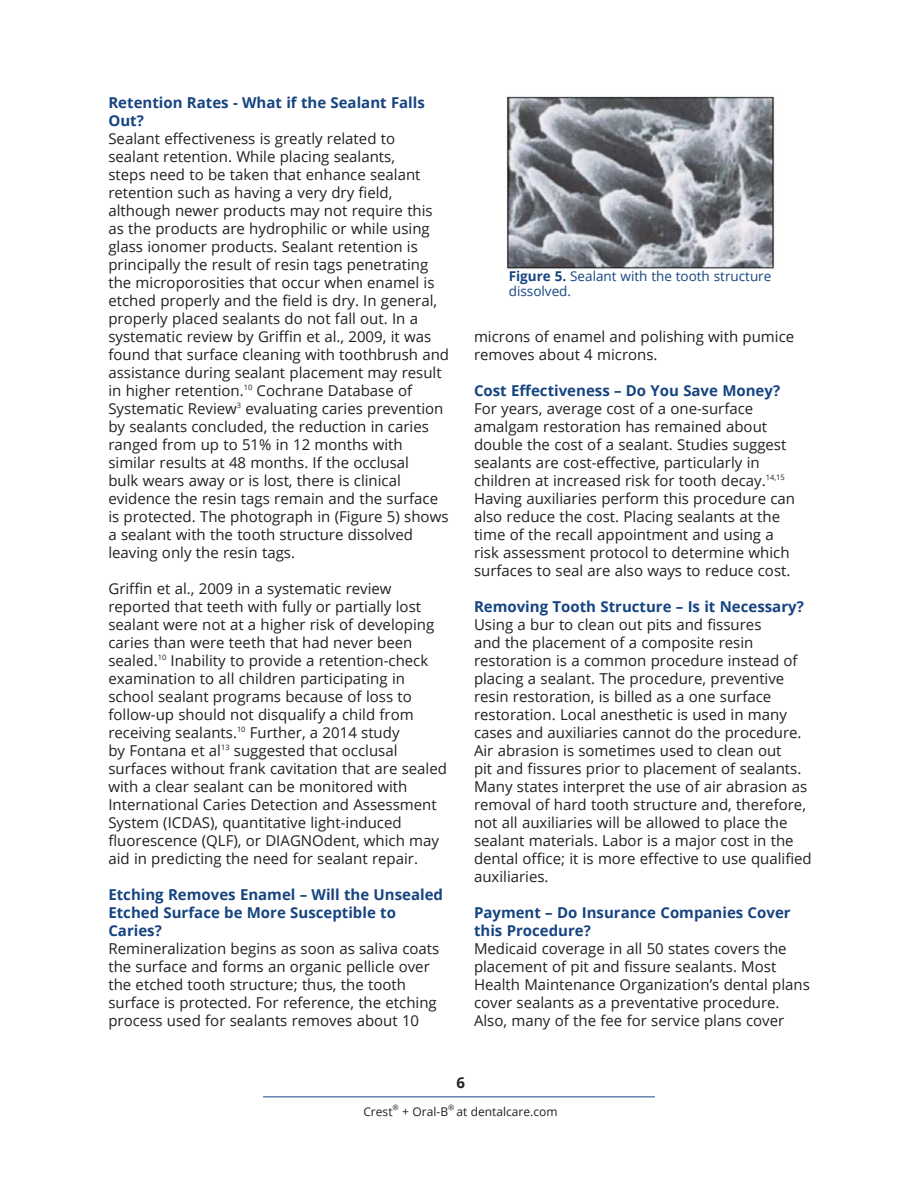
<style>
.page{position:relative;width:918px;height:1188px;background:#fff}
.page>*{position:absolute;margin:0;border:0;box-sizing:border-box;transform-origin:0 0}
.Main_Body{font:15px/18px "Open Sans";color:#231f20}
.Main_Body-2{font:700 15px/18px "Open Sans";color:#164481}
.t1{font:700 15px "Open Sans";color:#231f20}
.Figure{font:13.5px/15px "Open Sans";color:#164481}
.t2{font:12px "Open Sans";color:#231f20}
.t3{font:7.5px "Open Sans";color:#231f20}
.s1{font-weight:700}
</style>
<div class="page">
<hr style="left:263px;top:1096px;width:392px;height:1px;background:#164481">
<img style="left:506px;top:96px;width:269px;height:173px">
<p class="Main_Body-2" style="left:108px;top:93px;width:318px">Retention Rates - What if the Sealant Falls<br>Out?</p>
<p class="Main_Body" style="left:108px;top:129px;width:342px">Sealant effectiveness is greatly related to sealant retention. While placing sealants,<br>steps need to be taken that enhance sealant retention such as having a very dry field, although newer products may not require this as the products are hydrophilic or while using glass ionomer products. Sealant retention is principally the result of resin tags penetrating the microporosities that occur when enamel is etched properly and the field is dry. In general, properly placed sealants do not fall out. In a systematic review by Griffin et al., 2009, it was found that surface cleaning with toothbrush and assistance during sealant placement may result in higher retention.<sup>10</sup> Cochrane Database of Systematic Review<sup>3</sup> evaluating caries prevention by sealants concluded, the reduction in caries ranged from up to 51% in 12 months with similar results at 48 months. If the occlusal<br>bulk wears away or is lost, there is clinical evidence the resin tags remain and the surface is protected. The photograph in (Figure 5) shows a sealant with the tooth structure dissolved leaving only the resin tags.</p>
<p class="Main_Body" style="left:108px;top:579px;width:340px">Griffin et al., 2009 in a systematic review reported that teeth with fully or partially lost sealant were not at a higher risk of developing caries than were teeth that had never been sealed.<sup>10</sup> Inability to provide a retention-check examination to all children participating in school sealant programs because of loss to follow-up should not disqualify a child from receiving sealants.<sup>10</sup> Further, a 2014 study<br>by Fontana et al<sup>13</sup> suggested that occlusal surfaces without frank cavitation that are sealed with a clear sealant can be monitored with International Caries Detection and Assessment System (ICDAS), quantitative light-induced fluorescence (QLF), or DIAGNOdent, which may aid in predicting the need for sealant repair.</p>
<p class="Main_Body-2" style="left:108px;top:885px;width:336px">Etching Removes Enamel – Will the Unsealed<br>Etched Surface be More Susceptible to<br>Caries?</p>
<p class="Main_Body" style="left:108px;top:939px;width:332px">Remineralization begins as soon as saliva coats the surface and forms an organic pellicle over the etched tooth structure; thus, the tooth surface is protected. For reference, the etching process used for sealants removes about 10</p>
<p class="Figure" style="left:509px;top:269px;width:264px"><span class="s1">Figure 5.</span> Sealant with the tooth structure dissolved.</p>
<p class="Main_Body" style="left:474px;top:327px;width:322px">microns of enamel and polishing with pumice removes about 4 microns.</p>
<p class="Main_Body-2" style="left:474px;top:381px;width:308px">Cost Effectiveness – Do You Save Money?</p>
<p class="Main_Body" style="left:474px;top:399px;width:323px">For years, average cost of a one-surface amalgam restoration has remained about double the cost of a sealant. Studies suggest sealants are cost-effective, particularly in children at increased risk for tooth decay.<sup>14,15<br></sup>Having auxiliaries perform this procedure can also reduce the cost. Placing sealants at the time of the recall appointment and using a risk assessment protocol to determine which surfaces to seal are also ways to reduce cost.</p>
<p class="Main_Body-2" style="left:474px;top:597px;width:331px">Removing Tooth Structure – Is it Necessary?</p>
<p class="Main_Body" style="left:474px;top:615px;width:339px">Using a bur to clean out pits and fissures<br>and the placement of a composite resin restoration is a common procedure instead of placing a sealant. The procedure, preventive resin restoration, is billed as a one surface restoration. Local anesthetic is used in many cases and auxiliaries cannot do the procedure.<br>Air abrasion is sometimes used to clean out<br>pit and fissures prior to placement of sealants.<br>Many states interpret the use of air abrasion as removal of hard tooth structure and, therefore, not all auxiliaries will be allowed to place the sealant materials. Labor is a major cost in the dental office; it is more effective to use qualified auxiliaries.</p>
<p class="Main_Body-2" style="left:474px;top:903px;width:318px">Payment – Do Insurance Companies Cover this Procedure?</p>
<p class="Main_Body" style="left:474px;top:939px;width:337px">Medicaid coverage in all 50 states covers the placement of pit and fissure sealants. Most Health Maintenance Organization’s dental plans cover sealants as a preventative procedure.<br>Also, many of the fee for service plans cover</p>
<p class="t1" style="left:456px;top:1072px;width:10px">6</p>
<p class="t2" style="left:363px;top:1103px;width:31px">Crest</p>
<p class="t3" style="left:393px;top:1102px;width:8px">®</p>
<p class="t2" style="left:402px;top:1103px;width:47px">+ Oral-B</p>
<p class="t3" style="left:448px;top:1102px;width:8px">®</p>
<p class="t2" style="left:457px;top:1103px;width:103px">at dentalcare.com</p>
</div>
